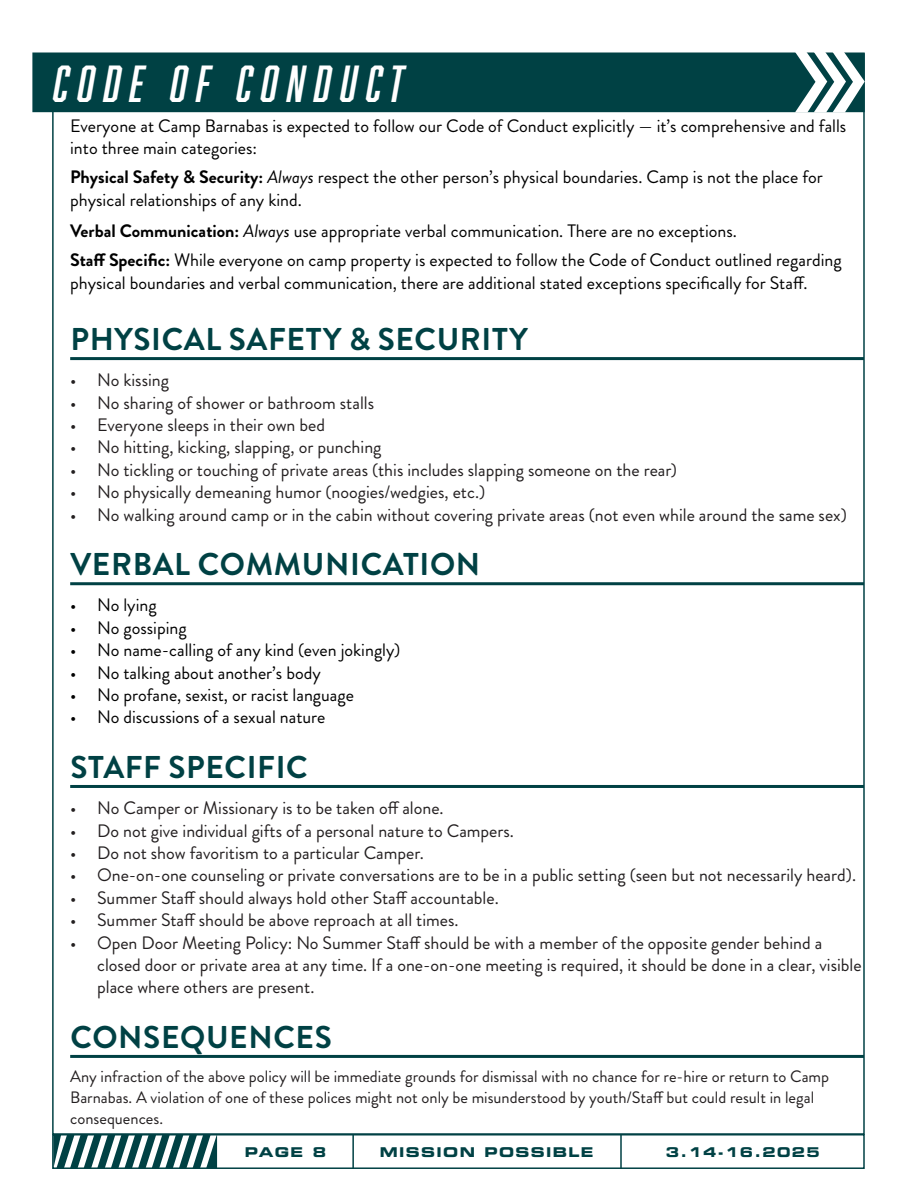
<style>
.page{position:relative;width:918px;height:1188px;background:#fff}
.page>*{position:absolute;margin:0;border:0;box-sizing:border-box;transform-origin:0 0}
.Fun_Header{font:italic 48px "Abolition";letter-spacing:.195em;color:#fff}
.Underlined{font:700 31.5px "Brandon Grotesque";letter-spacing:.02em;color:#004144}
.t1{font:18px/22.4px "Brandon Grotesque";color:#231f20}
.Copy{font:18px/22.4px "Brandon Grotesque";color:#000}
.t2{font:16.5px/20.5px "Brandon Grotesque";color:#231f20}
.t3{font:13.5px "Eurostile LT Std Bold Ex 2";letter-spacing:.1em;color:#004144}
.s1{font-weight:700}
.s2{font-style:italic}
</style>
<div class="page">
<div style="left:32px;top:52px;width:833px;height:60px;background:#004144;border:3px solid #004144"></div>
<hr style="left:70px;top:357px;width:794px;height:3px;background:#004144">
<hr style="left:70px;top:582px;width:794px;height:3px;background:#004144">
<hr style="left:70px;top:785px;width:794px;height:3px;background:#004144">
<hr style="left:70px;top:1055px;width:794px;height:3px;background:#004144">
<svg style="left:55px;top:1137px;width:162px;height:29px"></svg>
<div style="left:52px;top:1134px;width:813px;height:35px;border:2px solid #004144"></div>
<hr style="left:352px;top:1134px;width:2px;height:35px;background:#004144">
<hr style="left:620px;top:1134px;width:2px;height:35px;background:#004144">
<svg style="left:795px;top:52px;width:70px;height:60px"></svg>
<p class="Fun_Header" style="left:54px;top:56px;width:352px">CODE OF CONDUCT</p>
<p class="Copy" style="left:70px;top:115px;width:778px">Everyone at Camp Barnabas is expected to follow our Code of Conduct explicitly — it’s comprehensive and falls into three main categories:</p>
<p class="Copy" style="left:70px;top:166px;width:754px"><span class="s1">Physical Safety &amp; Security:</span> <span class="s2">Always</span> respect the other person’s physical boundaries. Camp is not the place for physical relationships of any kind.</p>
<p class="Copy" style="left:70px;top:220px;width:668px"><span class="s1">Verbal Communication:</span> <span class="s2">Always</span> use appropriate verbal communication. There are no exceptions.</p>
<p class="Copy" style="left:70px;top:249px;width:773px"><span class="s1">Staff Specific:</span> While everyone on camp property is expected to follow the Code of Conduct outlined regarding physical boundaries and verbal communication, there are additional stated exceptions specifically for Staff.</p>
<p class="Underlined" style="left:70px;top:317px;width:459px">PHYSICAL SAFETY &amp; SECURITY</p>
<p class="t1" style="left:70px;top:369px;width:100px">• No kissing</p>
<p class="t1" style="left:70px;top:392px;width:305px">• No sharing of shower or bathroom stalls</p>
<p class="t1" style="left:70px;top:414px;width:256px">• Everyone sleeps in their own bed</p>
<p class="t1" style="left:70px;top:436px;width:313px">• No hitting, kicking, slapping, or punching</p>
<p class="t1" style="left:70px;top:459px;width:608px">• No tickling or touching of private areas (this includes slapping someone on the rear)</p>
<p class="t1" style="left:70px;top:481px;width:417px">• No physically demeaning humor (noogies/wedgies, etc.)</p>
<p class="t1" style="left:70px;top:504px;width:778px">• No walking around camp or in the cabin without covering private areas (not even while around the same sex)</p>
<p class="Underlined" style="left:70px;top:543px;width:411px">VERBAL COMMUNICATION</p>
<p class="Copy" style="left:70px;top:594px;width:88px">• No lying</p>
<p class="Copy" style="left:70px;top:617px;width:118px">• No gossiping</p>
<p class="Copy" style="left:70px;top:639px;width:332px">• No name-calling of any kind (even jokingly)</p>
<p class="Copy" style="left:70px;top:662px;width:252px">• No talking about another’s body</p>
<p class="Copy" style="left:70px;top:684px;width:285px">• No profane, sexist, or racist language</p>
<p class="Copy" style="left:70px;top:706px;width:257px">• No discussions of a sexual nature</p>
<p class="Underlined" style="left:70px;top:745px;width:239px">STAFF SPECIFIC</p>
<p class="t1" style="left:70px;top:797px;width:375px">• No Camper or Missionary is to be taken off alone.</p>
<p class="t1" style="left:70px;top:819px;width:445px">• Do not give individual gifts of a personal nature to Campers.</p>
<p class="t1" style="left:70px;top:842px;width:355px">• Do not show favoritism to a particular Camper.</p>
<p class="t1" style="left:70px;top:864px;width:787px">• One-on-one counseling or private conversations are to be in a public setting (seen but not necessarily heard).</p>
<p class="t1" style="left:70px;top:887px;width:430px">• Summer Staff should always hold other Staff accountable.</p>
<p class="t1" style="left:70px;top:909px;width:390px">• Summer Staff should be above reproach at all times.</p>
<p class="t1" style="left:97px;top:931px;width:766px;text-indent:-27px">• Open Door Meeting Policy: No Summer Staff should be with a member of the opposite gender behind a closed door or private area at any time. If a one-on-one meeting is required, it should be done in a clear, visible place where others are present.</p>
<p class="Underlined" style="left:70px;top:1015px;width:263px">CONSEQUENCES</p>
<p class="t2" style="left:70px;top:1067px;width:760px">Any infraction of the above policy will be immediate grounds for dismissal with no chance for re-hire or return to Camp<br>Barnabas. A violation of one of these polices might not only be misunderstood by youth/Staff but could result in legal consequences.</p>
<p class="t3" style="left:245px;top:1142px;width:83px">PAGE 8</p>
<p class="t3" style="left:380px;top:1142px;width:215px">MISSION POSSIBLE</p>
<p class="t3" style="left:666px;top:1142px;width:156px">3.14-16.2025</p>
</div>
